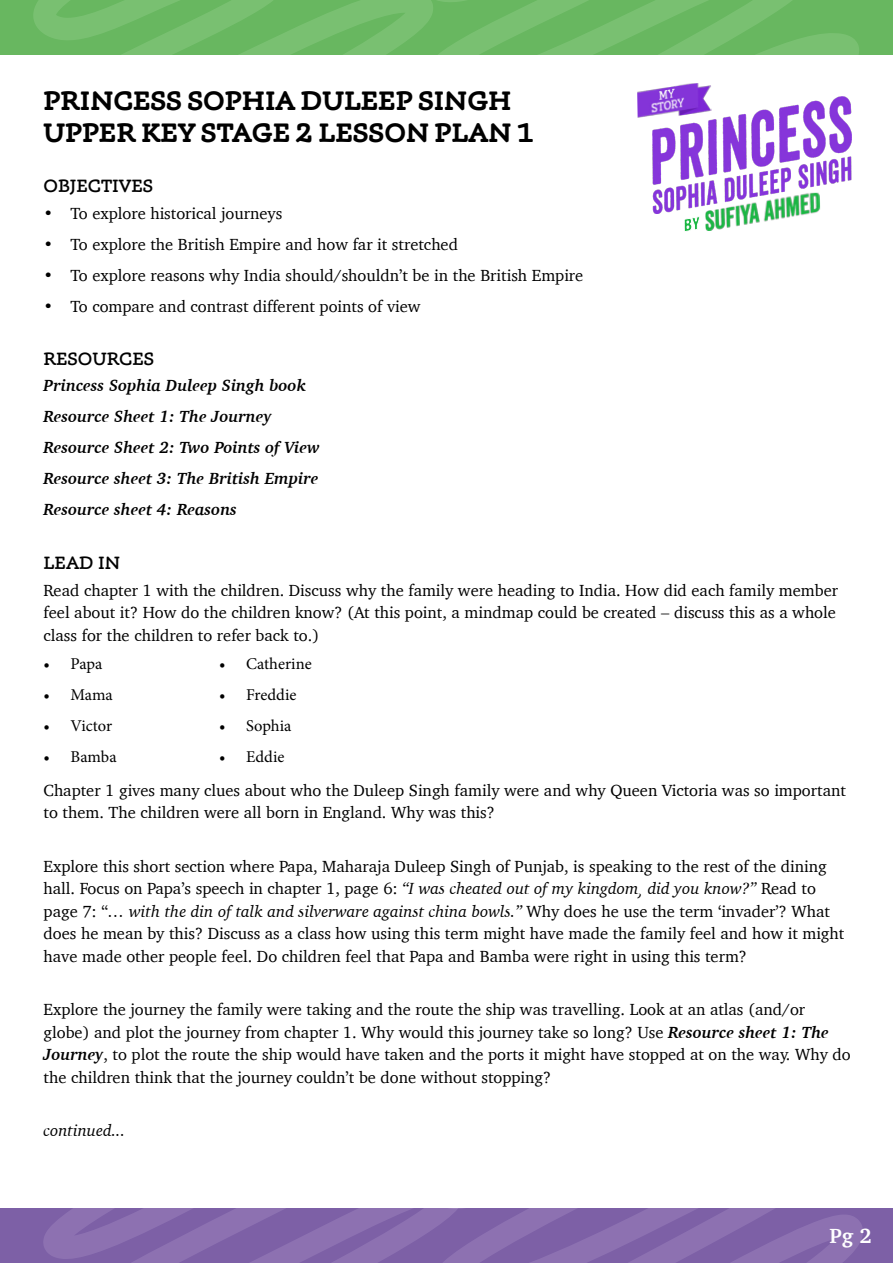
<style>
.page{position:relative;width:893px;height:1263px;background:#fff}
.page>*{position:absolute;margin:0;border:0;box-sizing:border-box;transform-origin:0 0}
.t1{font:700 27px/32.4px "Phoreus Cherokee";color:#000}
.t2{font:700 21px "Charter";color:#fff}
.t3{font:600 18px "Phoreus Cherokee";color:#000}
.t4{font:16.5px/22.5px "Charter";color:#000}
.t5{font:italic 700 16.5px/31px "Charter";color:#000}
.t6{font:16.5px "Minion Pro";color:#000}
.t7{font:italic 16.5px "Charter";color:#000}
.s1{font-style:italic}
.s2{font-weight:700;font-style:italic}
</style>
<div class="page">
<svg style="left:15px;top:0;width:878px;height:54px;background:#6fba67"></svg>
<svg style="left:0;top:1209px;width:893px;height:54px;background:#8468ab"></svg>
<img style="left:637px;top:83px;width:74px;height:35px">
<img style="left:652px;top:96px;width:199px;height:118px">
<img style="left:705px;top:193px;width:115px;height:38px">
<h1 class="t1" style="left:44px;top:84px;width:492px">PRINCESS SOPHIA DULEEP SINGH<br>UPPER KEY STAGE 2 LESSON PLAN 1</h1>
<p class="t3" style="left:44px;top:175px;width:111px">OBJECTIVES</p>
<p class="t4" style="left:44px;top:202px;width:240px">• To explore historical journeys</p>
<p class="t4" style="left:44px;top:233px;width:416px">• To explore the British Empire and how far it stretched</p>
<p class="t4" style="left:44px;top:264px;width:541px">• To explore reasons why India should/shouldn’t be in the British Empire</p>
<p class="t4" style="left:44px;top:295px;width:379px">• To compare and contrast different points of view</p>
<p class="t3" style="left:44px;top:348px;width:112px">RESOURCES</p>
<p class="t5" style="left:44px;top:370px;width:278px">Princess Sophia Duleep Singh book<br>Resource Sheet 1: The Journey<br>Resource Sheet 2: Two Points of View<br>Resource sheet 3: The British Empire<br>Resource sheet 4: Reasons</p>
<p class="t3" style="left:44px;top:552px;width:78px">LEAD IN</p>
<p class="t4" style="left:44px;top:579px;width:796px">Read chapter 1 with the children. Discuss why the family were heading to India. How did each family member feel about it? How do the children know? (At this point, a mindmap could be created – discuss this as a whole class for the children to refer back to.)</p>
<p class="t6" style="left:44px;top:653px;width:60px">• Papa</p>
<p class="t6" style="left:44px;top:684px;width:71px">• Mama</p>
<p class="t6" style="left:44px;top:715px;width:70px">• Victor</p>
<p class="t6" style="left:44px;top:746px;width:74px">• Bamba</p>
<p class="t6" style="left:219px;top:653px;width:94px">• Catherine</p>
<p class="t6" style="left:219px;top:684px;width:79px">• Freddie</p>
<p class="t6" style="left:219px;top:715px;width:74px">• Sophia</p>
<p class="t6" style="left:219px;top:746px;width:67px">• Eddie</p>
<p class="t4" style="left:44px;top:779px;width:804px">Chapter 1 gives many clues about who the Duleep Singh family were and why Queen Victoria was so important to them. The children were all born in England. Why was this?</p>
<p class="t4" style="left:44px;top:855px;width:802px">Explore this short section where Papa, Maharaja Duleep Singh of Punjab, is speaking to the rest of the dining hall. Focus on Papa’s speech in chapter 1, page 6: <span class="s1">“I was cheated out of my kingdom, did you know?”</span> Read to page 7: “<span class="s1">… with the din of talk and silverware against china bowls.”</span> Why does he use the term ‘invader’? What does he mean by this? Discuss as a class how using this term might have made the family feel and how it might have made other people feel. Do children feel that Papa and Bamba were right in using this term?</p>
<p class="t4" style="left:44px;top:998px;width:809px">Explore the journey the family were taking and the route the ship was travelling. Look at an atlas (and/or globe) and plot the journey from chapter 1. Why would this journey take so long? Use <span class="s2">Resource sheet 1: The Journey</span>, to plot the route the ship would have taken and the ports it might have stopped at on the way. Why do the children think that the journey couldn’t be done without stopping?</p>
<p class="t7" style="left:44px;top:1117px;width:83px">continued...</p>
<p class="t2" style="left:829px;top:1218px;width:44px">Pg 2</p>
</div>
